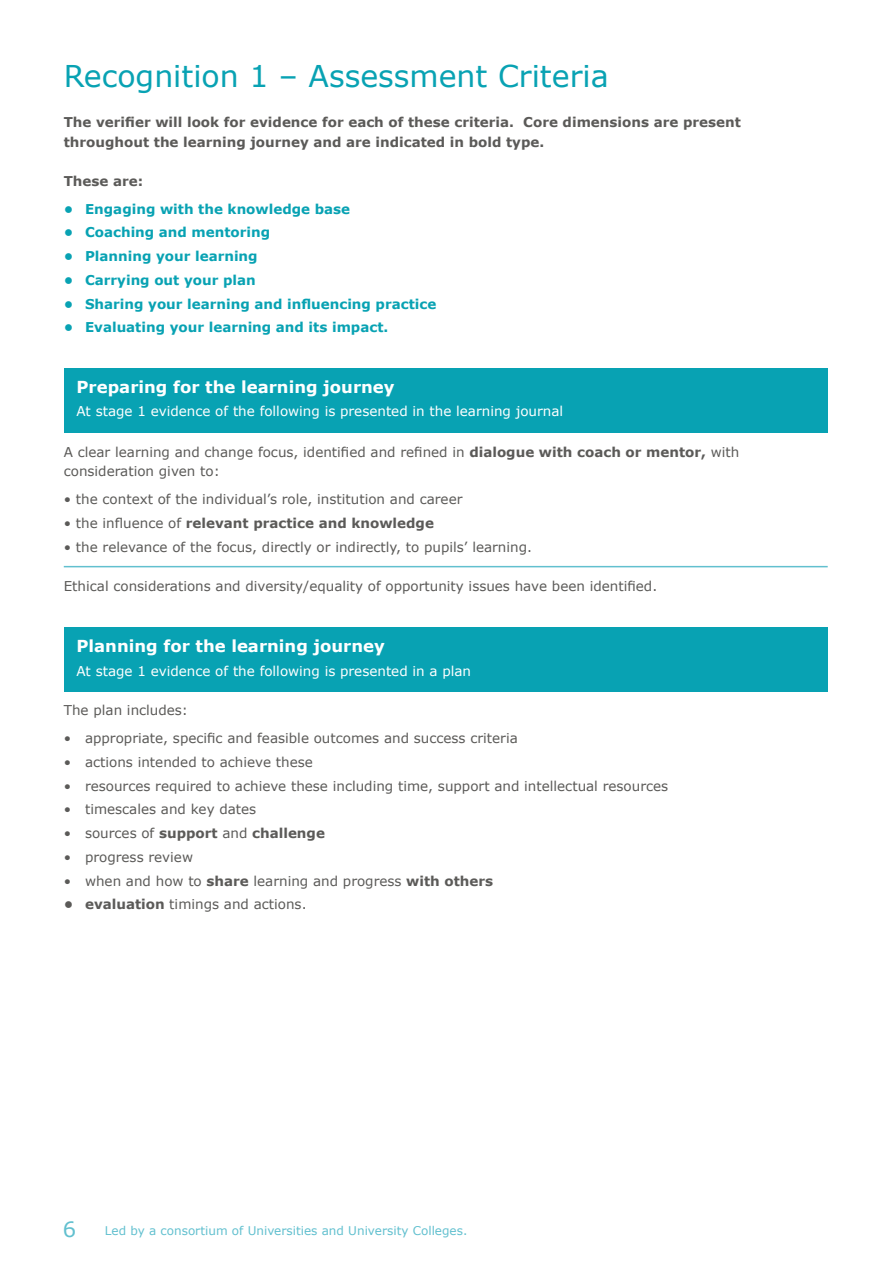
<style>
.page{position:relative;width:893px;height:1263px;background:#fff}
.page>*{position:absolute;margin:0;border:0;box-sizing:border-box;transform-origin:0 0}
.t1{font:30px "Verdana";color:#08a2b3}
.t2{font:21px "Verdana";color:#62c0cf}
.t3{font:700 16.5px "Verdana";color:#fff}
.t4{font:13.5px/19.5px "Verdana";color:#5b5a58}
.t5{font:700 13.5px/19.5px "Verdana";color:#5b5a58}
.t6{font:700 13.5px "Verdana";color:#08a2b3}
.t7{font:13.5px "Verdana";color:#fff}
.t8{font:12px "Verdana";color:#62c0cf}
.s1{font-weight:700}
.s2{font-weight:400}
</style>
<div class="page">
<div style="left:65px;top:627px;width:763px;height:64px;background:#08a2b3"></div>
<div style="left:64px;top:368px;width:764px;height:65px;background:#08a2b3"></div>
<hr style="left:64px;top:566px;width:764px;height:1px;background:#62c0cf">
<h1 class="t1" style="left:64px;top:55px;width:546px">Recognition 1 – Assessment Criteria</h1>
<p class="t5" style="left:64px;top:112px;width:679px">The verifier will look for evidence for each of these criteria. Core dimensions are present throughout the learning journey and are indicated in bold type.</p>
<p class="t5" style="left:64px;top:171px;width:81px">These are:</p>
<p class="t6" style="left:64px;top:199px;width:288px">• Engaging with the knowledge base</p>
<p class="t6" style="left:64px;top:223px;width:208px">• Coaching and mentoring</p>
<p class="t6" style="left:64px;top:247px;width:195px">• Planning your learning</p>
<p class="t6" style="left:64px;top:270px;width:193px">• Carrying out your plan</p>
<p class="t6" style="left:64px;top:294px;width:374px">• Sharing your learning and influencing practice</p>
<p class="t6" style="left:64px;top:318px;width:326px">• Evaluating your learning and its impact.</p>
<p class="t3" style="left:77px;top:375px;width:320px">Preparing for the learning journey</p>
<p class="t7" style="left:77px;top:402px;width:488px">At stage 1 evidence of the following is presented in the learning journal</p>
<p class="t4" style="left:64px;top:442px;width:677px">A clear learning and change focus, identified and refined in <span class="s1">dialogue with coach or mentor,</span> with consideration given to:</p>
<p class="t4" style="left:64px;top:489px;width:400px">• the context of the individual’s role, institution and career</p>
<p class="t5" style="left:64px;top:513px;width:372px"><span class="s2">• the influence of</span> relevant practice and knowledge</p>
<p class="t4" style="left:64px;top:537px;width:470px">• the relevance of the focus, directly or indirectly, to pupils’ learning.</p>
<p class="t4" style="left:64px;top:576px;width:595px">Ethical considerations and diversity/equality of opportunity issues have been identified.</p>
<p class="t3" style="left:77px;top:635px;width:310px">Planning for the learning journey</p>
<p class="t7" style="left:77px;top:662px;width:396px">At stage 1 evidence of the following is presented in a plan</p>
<p class="t4" style="left:64px;top:700px;width:126px">The plan includes:</p>
<p class="t4" style="left:64px;top:728px;width:456px">• appropriate, specific and feasible outcomes and success criteria</p>
<p class="t4" style="left:64px;top:752px;width:251px">• actions intended to achieve these</p>
<p class="t4" style="left:64px;top:776px;width:606px">• resources required to achieve these including time, support and intellectual resources</p>
<p class="t4" style="left:64px;top:799px;width:194px">• timescales and key dates</p>
<p class="t5" style="left:64px;top:823px;width:263px"><span class="s2">• sources of</span> support <span class="s2">and</span> challenge</p>
<p class="t4" style="left:64px;top:847px;width:131px">• progress review</p>
<p class="t4" style="left:64px;top:871px;width:431px">• when and how to <span class="s1">share</span> learning and progress <span class="s1">with others</span></p>
<p class="t4" style="left:64px;top:894px;width:244px"><span class="s1">• evaluation</span> timings and actions.</p>
<h2 class="t2" style="left:63px;top:1214px;width:15px">6</h2>
<p class="t8" style="left:105px;top:1222px;width:364px">Led by a consortium of Universities and University Colleges.</p>
</div>
